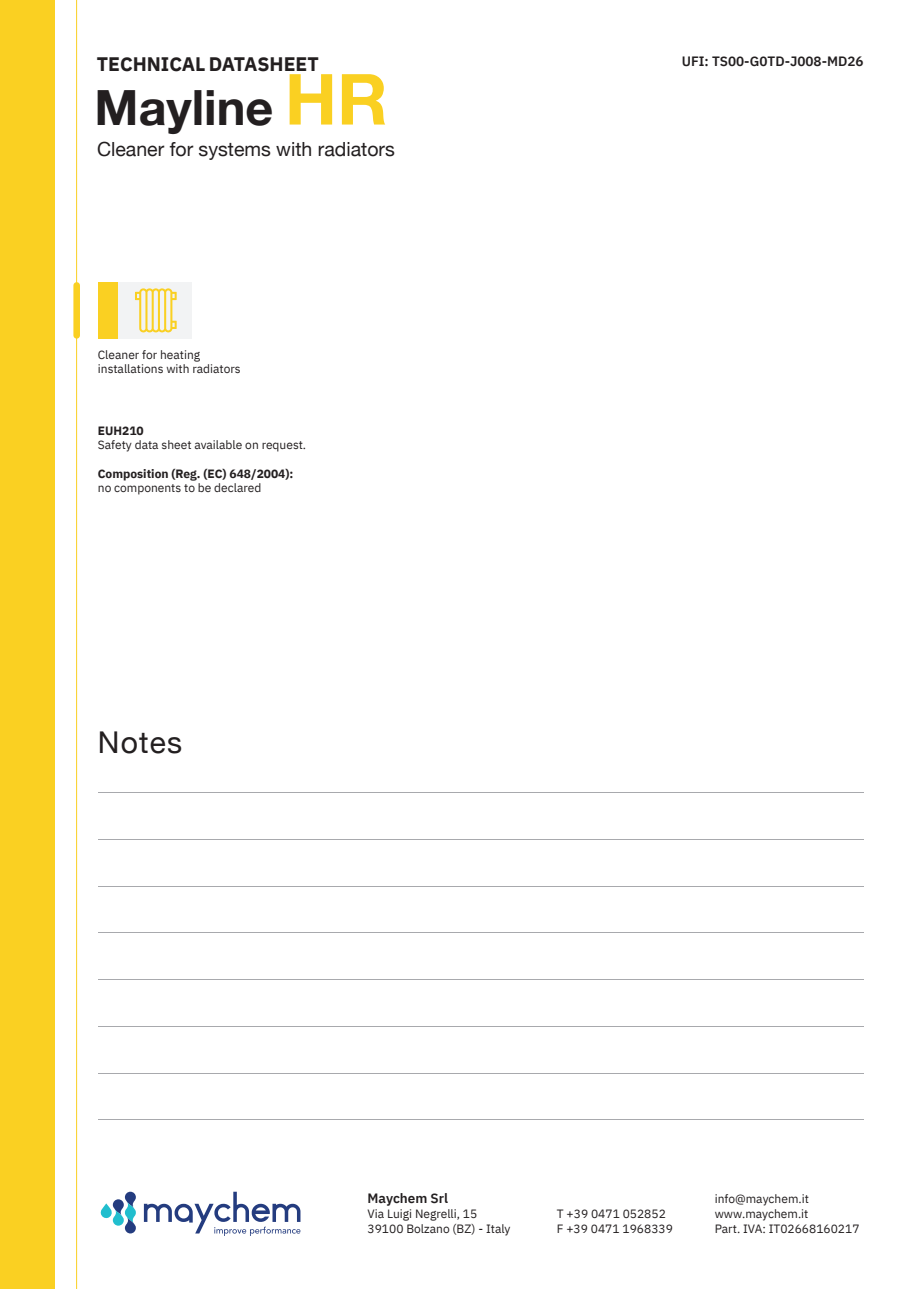
<style>
.page{position:relative;width:919px;height:1289px;background:#fff}
.page>*{position:absolute;margin:0;border:0;box-sizing:border-box;transform-origin:0 0}
.t1{font:700 48.6px "Helvetica Neue";color:#231f20}
.t2{font:30px "Helvetica Neue";letter-spacing:.04em;color:#231f20}
.t3{font:19.5px "Helvetica Neue";color:#231f20}
.t4{font:700 19.5px "IBM Plex Sans";color:#231f20}
.t5{font:600 13.5px "IBM Plex Sans";color:#231f20}
.t6{font:12px/15px "IBM Plex Sans";color:#231f20}
.t7{font:700 12px "IBM Plex Sans";color:#231f20}
.s1{font-size:70.5px;color:#fad022}
</style>
<div class="page">
<hr style="left:76px;top:0;width:1px;height:1288px;background:#fad022">
<div style="left:0;top:0;width:55px;height:1288px;background:#fad022"></div>
<svg style="left:144px;top:1191px;width:156px;height:44px"></svg>
<svg style="left:101px;top:1191px;width:35px;height:42px"></svg>
<div style="left:118px;top:282px;width:74px;height:56px;background:#f2f3f4"></div>
<div style="left:98px;top:282px;width:20px;height:56px;background:#fad022"></div>
<svg style="left:135px;top:288px;width:42px;height:45px"></svg>
<div style="left:73px;top:282px;width:7px;height:56px;background:#fad022;border-radius:3px"></div>
<hr style="left:98px;top:792px;width:765px;height:1px;background:#a8a9ad">
<hr style="left:98px;top:839px;width:765px;height:1px;background:#a8a9ad">
<hr style="left:98px;top:885px;width:765px;height:1px;background:#a8a9ad">
<hr style="left:98px;top:932px;width:765px;height:1px;background:#a8a9ad">
<hr style="left:98px;top:979px;width:765px;height:1px;background:#a8a9ad">
<hr style="left:98px;top:1025px;width:765px;height:1px;background:#a8a9ad">
<hr style="left:98px;top:1072px;width:765px;height:1px;background:#a8a9ad">
<hr style="left:98px;top:1119px;width:765px;height:1px;background:#a8a9ad">
<h3 class="t4" style="left:97px;top:48px;width:223px">TECHNICAL DATASHEET</h3>
<p class="t5" style="left:681px;top:50px;width:183px">UFI: TS00-G0TD-J008-MD26</p>
<h1 class="t1" style="left:95px;top:77px;width:295px">Mayline <span class="s1">HR</span></h1>
<h3 class="t3" style="left:97px;top:135px;width:299px">Cleaner for systems with radiators</h3>
<p class="t6" style="left:98px;top:346px;width:144px;line-height:14.4px">Cleaner for heating installations with radiators</p>
<p class="t7" style="left:98px;top:421px;width:47px">EUH210</p>
<p class="t6" style="left:98px;top:436px;width:210px">Safety data sheet available on request.</p>
<p class="t7" style="left:98px;top:464px;width:197px">Composition (Reg. (EC) 648/2004):</p>
<p class="t6" style="left:98px;top:479px;width:165px">no components to be declared</p>
<h2 class="t2" style="left:98px;top:720px;width:86px">Notes</h2>
<p class="t5" style="left:367px;top:1187px;width:82px">Maychem Srl</p>
<p class="t6" style="left:367px;top:1205px;width:144px">Via Luigi Negrelli, 15<br>39100 Bolzano (BZ) - Italy</p>
<p class="t6" style="left:557px;top:1205px;width:118px">T +39 0471 052852<br>F +39 0471 1968339</p>
<p class="t6" style="left:714px;top:1190px;width:146px">info@maychem.it www.maychem.it<br>Part. IVA: IT02668160217</p>
</div>
